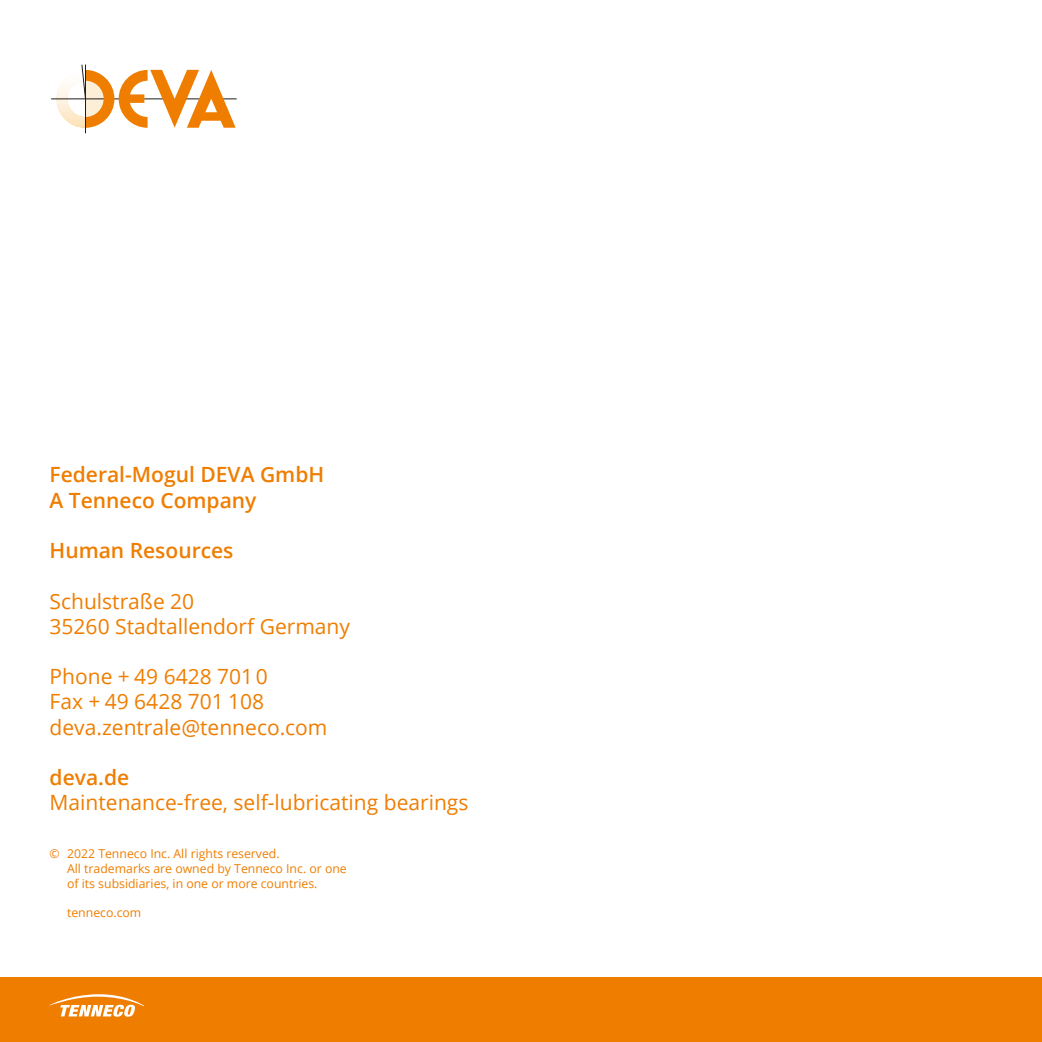
<style>
.page{position:relative;width:1042px;height:1042px;background:#fff}
.page>*{position:absolute;margin:0;border:0;box-sizing:border-box;transform-origin:0 0}
.t1{font:21px/25.2px "Open Sans";color:#ef7d00}
.t2{font:600 21px/25.2px "Open Sans";color:#ef7d00}
.t3{font:12.25px/14.7px "Open Sans";color:#ef7d00}
</style>
<div class="page">
<hr style="left:52px;top:98px;width:52px;height:1px;background:#1d1d1b">
<svg style="left:57px;top:64px;width:179px;height:64px"></svg>
<hr style="left:85px;top:65px;width:1px;height:68px;background:#1d1d1b">
<div style="left:0;top:977px;width:1042px;height:65px;background:#ef7d00"></div>
<svg style="left:50px;top:994px;width:94px;height:22px"></svg>
<p class="t2" style="left:50px;top:462px;width:276px">Federal-Mogul DEVA GmbH<br>A Tenneco Company</p>
<p class="t2" style="left:50px;top:537px;width:185px">Human Resources</p>
<p class="t1" style="left:50px;top:588px;width:302px">Schulstraße 20<br>35260 Stadtallendorf Germany</p>
<p class="t1" style="left:50px;top:663px;width:279px">Phone + 49 6428 701 0<br>Fax + 49 6428 701 108 deva.zentrale@tenneco.com</p>
<p class="t2" style="left:50px;top:764px;width:81px">deva.de</p>
<p class="t1" style="left:50px;top:789px;width:420px">Maintenance-free, self-lubricating bearings</p>
<p class="t3" style="left:67px;top:846px;width:281px;text-indent:-18px">© 2022 Tenneco Inc. All rights reserved.<br>All trademarks are owned by Tenneco Inc. or one of its subsidiaries, in one or more countries.</p>
<p class="t3" style="left:67px;top:905px;width:76px">tenneco.com</p>
</div>
